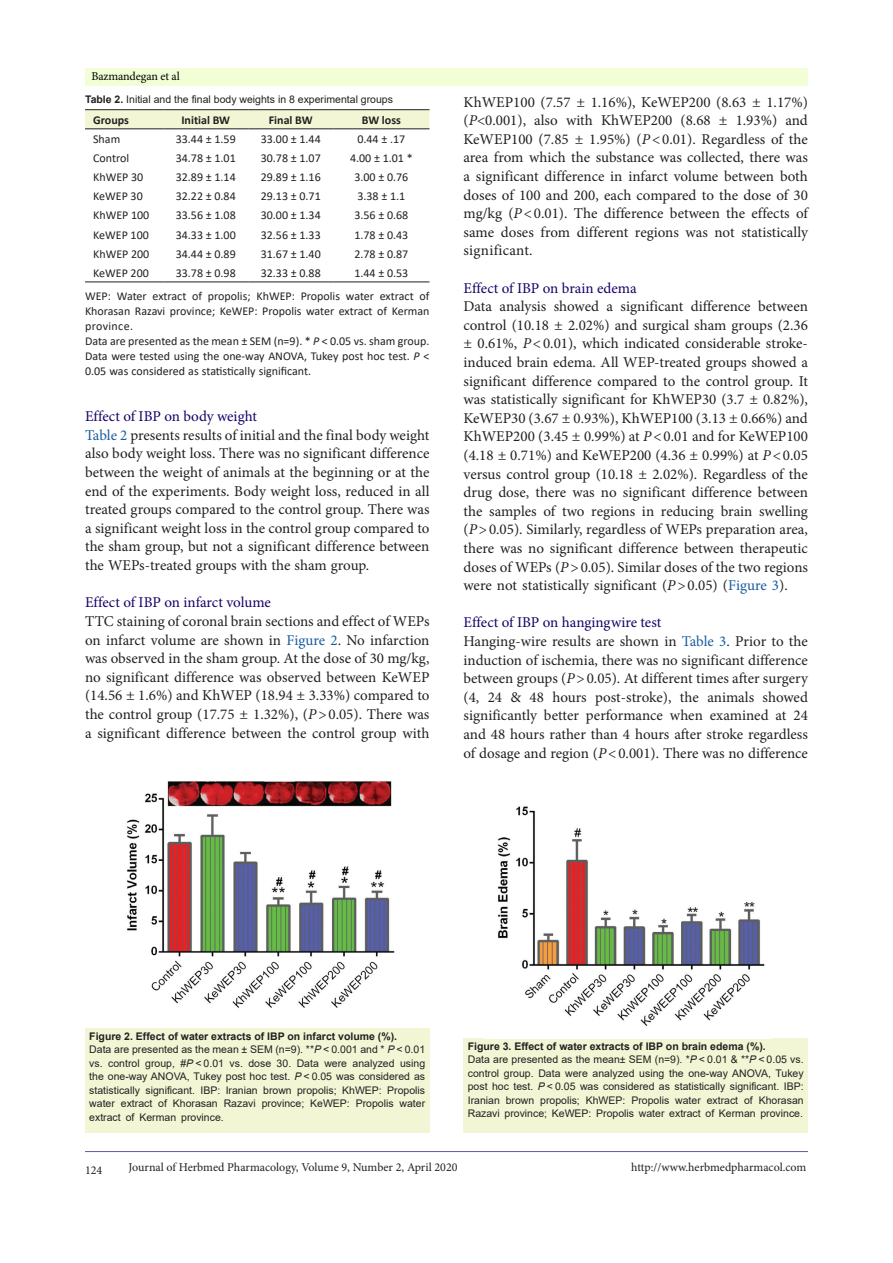
<style>
.page{position:relative;width:893px;height:1263px;background:#fff}
.page>*{position:absolute;margin:0;border:0;box-sizing:border-box;transform-origin:0 0}
.t1{font:15px/18.6px "Minion Pro";color:#231f20;text-align:justify}
.t2{font:15px "Minion Pro";color:#190066}
.t3{font:12px/15px "Calibri";color:#231f20;text-align:justify}
.t4{font:12px "Minion Pro";letter-spacing:-.005em;color:#231f20}
.t5{font:700 12px "Calibri";color:#231f20}
.t6{font:12px "Minion Pro";letter-spacing:-.01em;color:#000001}
.t7{font:10.5px/13.5px "Arial";color:#231f20;text-align:justify}
.t8{font:700 10.5px "Arial";color:#231f20}
.s1{font-weight:700}
.s2{font-style:italic}
.s3{color:#175d9e}
</style>
<div class="page">
<hr style="left:85px;top:1151px;width:723px;height:1px;background:#5e5ca5">
<div style="left:85px;top:68px;width:723px;height:17px;background:#f2ffd6"></div>
<div style="left:85px;top:110px;width:344px;height:18px;background:#f2f6d5"></div>
<hr style="left:85px;top:109px;width:78px;height:1px;background:#231f20">
<hr style="left:163px;top:109px;width:85px;height:1px;background:#231f20">
<hr style="left:248px;top:109px;width:85px;height:1px;background:#231f20">
<hr style="left:333px;top:109px;width:96px;height:1px;background:#231f20">
<hr style="left:85px;top:128px;width:78px;height:1px;background:#231f20">
<hr style="left:163px;top:128px;width:85px;height:1px;background:#231f20">
<hr style="left:248px;top:128px;width:85px;height:1px;background:#231f20">
<hr style="left:333px;top:128px;width:96px;height:1px;background:#231f20">
<hr style="left:85px;top:282px;width:78px;height:1px;background:#231f20">
<hr style="left:163px;top:282px;width:85px;height:1px;background:#231f20">
<hr style="left:248px;top:282px;width:85px;height:1px;background:#231f20">
<hr style="left:333px;top:282px;width:96px;height:1px;background:#231f20">
<div style="left:85px;top:1028px;width:344px;height:104px;background:#f2f6d5"></div>
<div style="left:463px;top:1038px;width:345px;height:94px;background:#f2f6d5"></div>
<img style="left:127px;top:781px;width:268px;height:227px">
<img style="left:498px;top:806px;width:267px;height:220px">
<p class="t6" style="left:91px;top:68px;width:90px">Bazmandegan et al</p>
<p class="t7" style="left:85px;top:93px;width:309px"><span class="s1">Table 2.</span> Initial and the final body weights in 8 experimental groups</p>
<p class="t5" style="left:93px;top:111px;width:37px">Groups</p>
<p class="t5" style="left:181px;top:111px;width:50px">Initial BW</p>
<p class="t5" style="left:269px;top:111px;width:45px">Final BW</p>
<p class="t5" style="left:362px;top:111px;width:41px">BW loss</p>
<p class="t3" style="left:93px;top:131px;width:29px">Sham</p>
<p class="t3" style="left:176px;top:131px;width:62px">33.44 ± 1.59</p>
<p class="t3" style="left:261px;top:131px;width:62px">33.00 ± 1.44</p>
<p class="t3" style="left:357px;top:131px;width:49px">0.44 ± .17</p>
<p class="t3" style="left:93px;top:150px;width:38px">Control</p>
<p class="t3" style="left:176px;top:150px;width:62px">34.78 ± 1.01</p>
<p class="t3" style="left:261px;top:150px;width:62px">30.78 ± 1.07</p>
<p class="t3" style="left:350px;top:150px;width:64px">4.00 ± 1.01 *</p>
<p class="t3" style="left:93px;top:169px;width:52px">KhWEP 30</p>
<p class="t3" style="left:176px;top:169px;width:62px">32.89 ± 1.14</p>
<p class="t3" style="left:261px;top:169px;width:62px">29.89 ± 1.16</p>
<p class="t3" style="left:354px;top:169px;width:55px">3.00 ± 0.76</p>
<p class="t3" style="left:93px;top:189px;width:51px">KeWEP 30</p>
<p class="t3" style="left:176px;top:189px;width:62px">32.22 ± 0.84</p>
<p class="t3" style="left:261px;top:189px;width:62px">29.13 ± 0.71</p>
<p class="t3" style="left:357px;top:189px;width:49px">3.38 ± 1.1</p>
<p class="t3" style="left:93px;top:208px;width:58px">KhWEP 100</p>
<p class="t3" style="left:176px;top:208px;width:62px">33.56 ± 1.08</p>
<p class="t3" style="left:261px;top:208px;width:62px">30.00 ± 1.34</p>
<p class="t3" style="left:354px;top:208px;width:55px">3.56 ± 0.68</p>
<p class="t3" style="left:93px;top:227px;width:57px">KeWEP 100</p>
<p class="t3" style="left:176px;top:227px;width:62px">34.33 ± 1.00</p>
<p class="t3" style="left:261px;top:227px;width:62px">32.56 ± 1.33</p>
<p class="t3" style="left:354px;top:227px;width:55px">1.78 ± 0.43</p>
<p class="t3" style="left:93px;top:246px;width:58px">KhWEP 200</p>
<p class="t3" style="left:176px;top:246px;width:62px">34.44 ± 0.89</p>
<p class="t3" style="left:261px;top:246px;width:62px">31.67 ± 1.40</p>
<p class="t3" style="left:354px;top:246px;width:55px">2.78 ± 0.87</p>
<p class="t3" style="left:93px;top:265px;width:57px">KeWEP 200</p>
<p class="t3" style="left:176px;top:265px;width:62px">33.78 ± 0.98</p>
<p class="t3" style="left:261px;top:265px;width:62px">32.33 ± 0.88</p>
<p class="t3" style="left:354px;top:265px;width:55px">1.44 ± 0.53</p>
<p class="t3" style="left:85px;top:288px;width:346px">WEP: Water extract of propolis; KhWEP: Propolis water extract of Khorasan Razavi province; KeWEP: Propolis water extract of Kerman province.</p>
<p class="t3" style="left:85px;top:333px;width:346px">Data are presented as the mean ± SEM (n=9). * <span class="s2">P</span> &lt; 0.05 vs. sham group.<br>Data were tested using the one-way ANOVA, Tukey post hoc test. <span class="s2">P</span> &lt; 0.05 was considered as statistically significant.</p>
<p class="t2" style="left:85px;top:406px;width:174px">Effect of IBP on body weight</p>
<p class="t1" style="left:85px;top:426px;width:346px"><span class="s3">Table 2</span> presents results of initial and the final body weight also body weight loss. There was no significant difference between the weight of animals at the beginning or at the end of the experiments. Body weight loss, reduced in all treated groups compared to the control group. There was a significant weight loss in the control group compared to the sham group, but not a significant difference between the WEPs-treated groups with the sham group.</p>
<p class="t2" style="left:85px;top:592px;width:187px">Effect of IBP on infarct volume</p>
<p class="t1" style="left:85px;top:612px;width:346px">TTC staining of coronal brain sections and effect of WEPs on infarct volume are shown in <span class="s3">Figure 2</span>. No infarction was observed in the sham group. At the dose of 30 mg/kg, no significant difference was observed between KeWEP (14.56 ± 1.6%) and KhWEP (18.94 ± 3.33%) compared to the control group (17.75 ± 1.32%), (<span class="s2">P</span>&gt;0.05). There was a significant difference between the control group with</p>
<p class="t1" style="left:463px;top:93px;width:346px">KhWEP100 (7.57 ± 1.16%), KeWEP200 (8.63 ± 1.17%) (<span class="s2">P</span>&lt;0.001), also with KhWEP200 (8.68 ± 1.93%) and KeWEP100 (7.85 ± 1.95%) (<span class="s2">P</span>&lt;0.01). Regardless of the area from which the substance was collected, there was a significant difference in infarct volume between both doses of 100 and 200, each compared to the dose of 30 mg/kg (<span class="s2">P</span>&lt;0.01). The difference between the effects of same doses from different regions was not statistically significant.</p>
<p class="t2" style="left:463px;top:278px;width:175px">Effect of IBP on brain edema</p>
<p class="t1" style="left:463px;top:297px;width:346px">Data analysis showed a significant difference between control (10.18 ± 2.02%) and surgical sham groups (2.36 ± 0.61%, <span class="s2">P</span>&lt;0.01), which indicated considerable stroke&shy;induced brain edema. All WEP-treated groups showed a significant difference compared to the control group. It was statistically significant for KhWEP30 (3.7 ± 0.82%), KeWEP30 (3.67 ± 0.93%), KhWEP100 (3.13 ± 0.66%) and KhWEP200 (3.45 ± 0.99%) at <span class="s2">P</span>&lt;0.01 and for KeWEP100 (4.18 ± 0.71%) and KeWEP200 (4.36 ± 0.99%) at <span class="s2">P</span>&lt;0.05 versus control group (10.18 ± 2.02%). Regardless of the drug dose, there was no significant difference between the samples of two regions in reducing brain swelling (<span class="s2">P</span>&gt;0.05). Similarly, regardless of WEPs preparation area, there was no significant difference between therapeutic doses of WEPs (<span class="s2">P</span>&gt;0.05). Similar doses of the two regions were not statistically significant (<span class="s2">P</span>&gt;0.05) (<span class="s3">Figure 3</span>).</p>
<p class="t2" style="left:463px;top:613px;width:199px">Effect of IBP on hangingwire test</p>
<p class="t1" style="left:463px;top:632px;width:346px">Hanging-wire results are shown in <span class="s3">Table 3</span>. Prior to the induction of ischemia, there was no significant difference between groups (<span class="s2">P</span>&gt;0.05). At different times after surgery (4, 24 &amp; 48 hours post-stroke), the animals showed significantly better performance when examined at 24 and 48 hours rather than 4 hours after stroke regardless of dosage and region (<span class="s2">P</span>&lt;0.001). There was no difference</p>
<p class="t8" style="left:89px;top:1029px;width:309px">Figure 2. Effect of water extracts of IBP on infarct volume (%).</p>
<p class="t7" style="left:89px;top:1043px;width:337px">Data are presented as the mean ± SEM (n=9). **<span class="s2">P</span> &lt; 0.001 and * <span class="s2">P</span> &lt; 0.01 vs. control group, #<span class="s2">P</span> &lt; 0.01 vs. dose 30. Data were analyzed using the one-way ANOVA, Tukey post hoc test. <span class="s2">P</span> &lt; 0.05 was considered as statistically significant. IBP: Iranian brown propolis; KhWEP: Propolis water extract of Khorasan Razavi province; KeWEP: Propolis water extract of Kerman province.</p>
<p class="t8" style="left:468px;top:1039px;width:299px">Figure 3. Effect of water extracts of IBP on brain edema (%).</p>
<p class="t7" style="left:468px;top:1053px;width:337px">Data are presented as the mean± SEM (n=9). *<span class="s2">P</span> &lt; 0.01 &amp; **<span class="s2">P</span> &lt; 0.05 vs. control group. Data were analyzed using the one-way ANOVA, Tukey post hoc test. <span class="s2">P</span> &lt; 0.05 was considered as statistically significant. IBP:<br>Iranian brown propolis; KhWEP: Propolis water extract of Khorasan Razavi province; KeWEP: Propolis water extract of Kerman province.</p>
<p class="t4" style="left:85px;top:1162px;width:19px">124</p>
<p class="t4" style="left:128px;top:1159px;width:331px">Journal of Herbmed Pharmacology, Volume 9, Number 2, April 2020</p>
<p class="t4" style="left:631px;top:1159px;width:177px">http://www.herbmedpharmacol.com</p>
</div>
